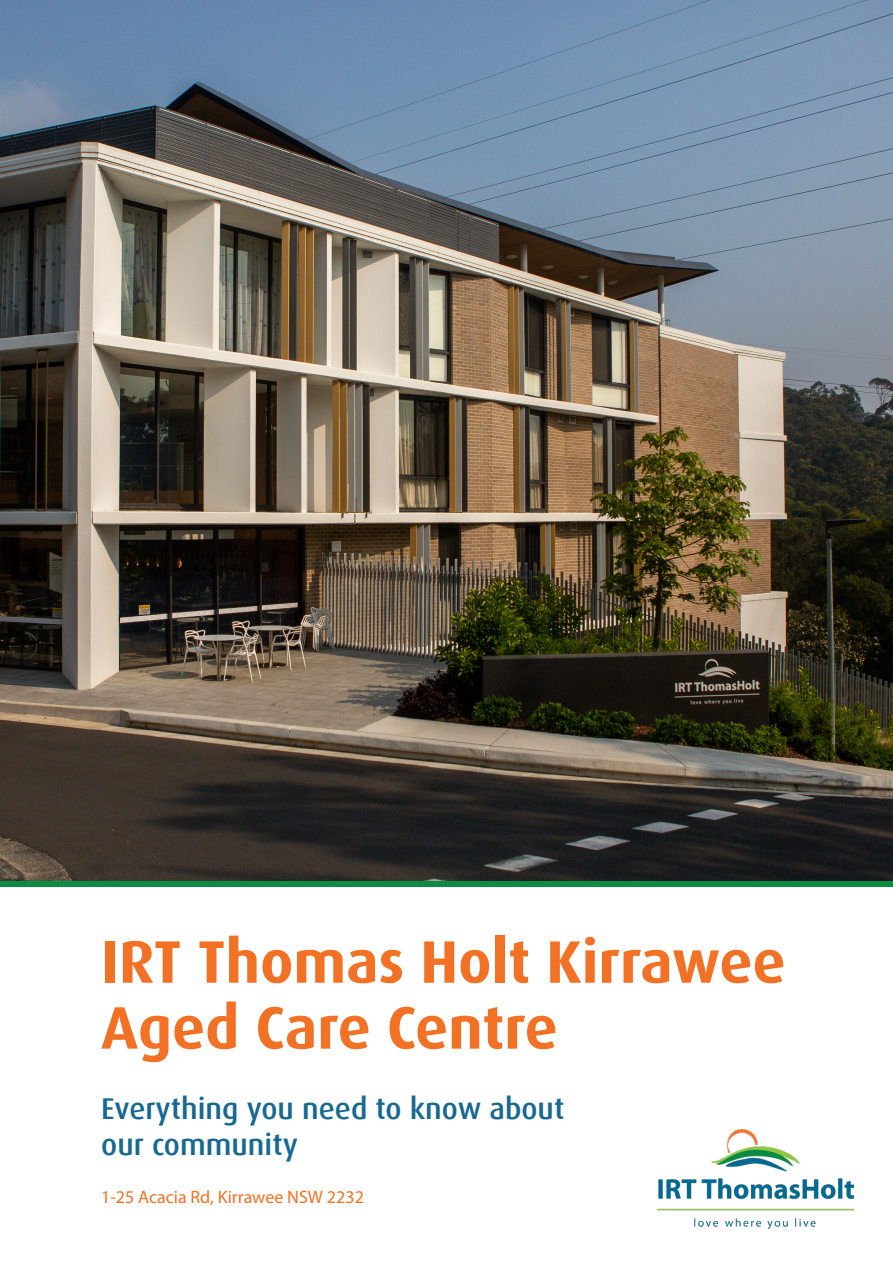
<style>
.page{position:relative;width:893px;height:1263px;background:#fff}
.page>*{position:absolute;margin:0;border:0;box-sizing:border-box;transform-origin:0 0}
.t1{font:700 60px "Dax";color:#f37124}
.t2{font:500 30px/36px "Dax";color:#186992}
.t3{font:18px "Myriad Pro";color:#f37124}
</style>
<div class="page">
<img style="left:0;top:0;width:893px;height:881px">
<img style="left:657px;top:1129px;width:196px;height:99px">
<div style="left:0;top:881px;width:893px;height:6px;background:#0d8b45"></div>
<h1 class="t1" style="left:101px;top:928px;width:686px">IRT Thomas Holt Kirrawee</h1>
<h1 class="t1" style="left:101px;top:994px;width:458px">Aged Care Centre</h1>
<p class="t2" style="left:101px;top:1091px;width:465px">Everything you need to know about our community</p>
<p class="t3" style="left:101px;top:1186px;width:264px">1-25 Acacia Rd, Kirrawee NSW 2232</p>
</div>
